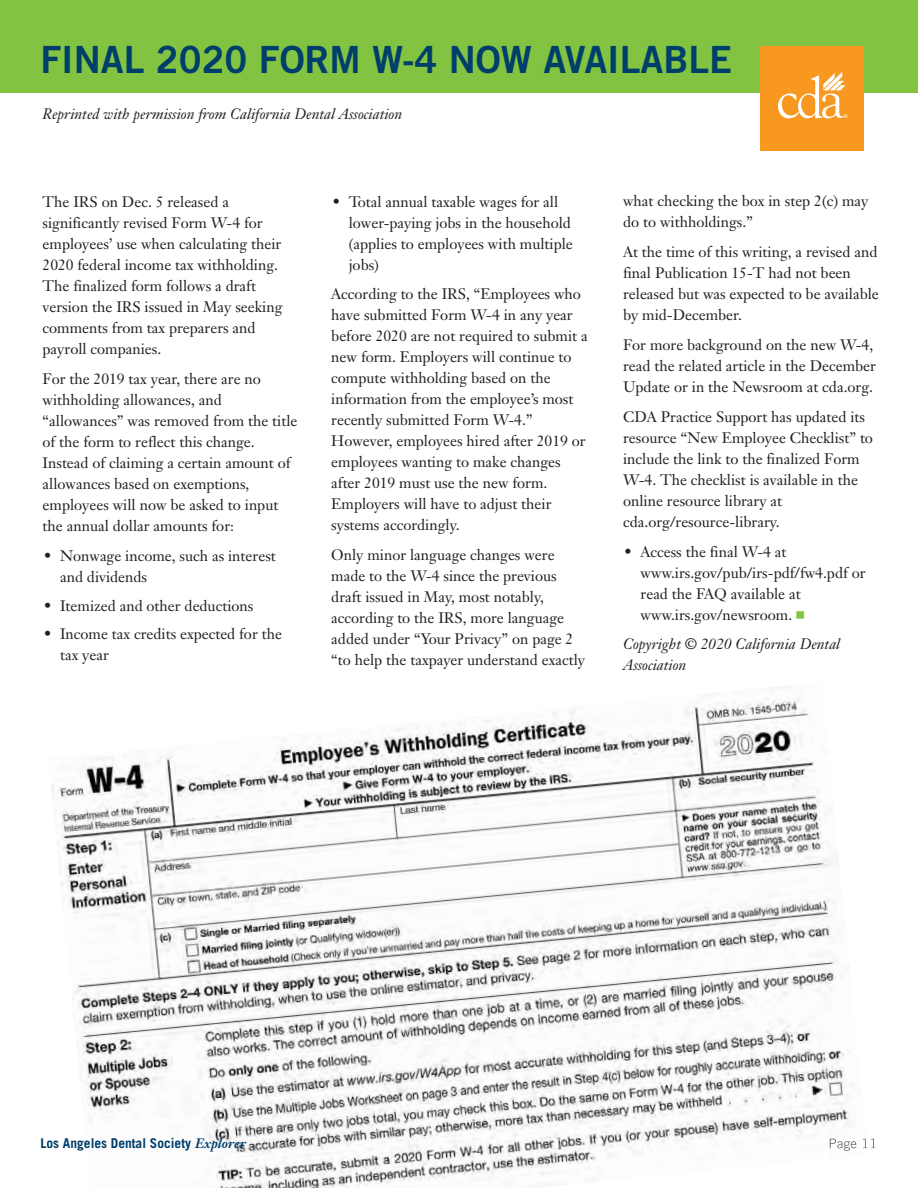
<style>
.page{position:relative;width:918px;height:1188px;background:#fff}
.page>*{position:absolute;margin:0;border:0;box-sizing:border-box;transform-origin:0 0}
.t1{font:37.5px "Trade Gothic Bold Two";color:#003e6b}
.t2{font:15px/21px "Janson Text";color:#231f20}
.t3{font:italic 15px/21px "Janson Text";color:#231f20}
.t4{font:700 13.5px "Trade Gothic";color:#003e6b}
.t5{font:5.25px "Arial";color:#fff}
.s1{font-family:"Universal Newswith Comm Pi";color:#82c341}
.s2{font-family:"Janson Text";font-style:italic}
</style>
<div class="page">
<div style="left:0;top:0;width:918px;height:93px;background:#82c341"></div>
<img style="left:51px;top:685px;width:816px;height:503px">
<img style="left:830px;top:1139px;width:26px;height:12px">
<svg style="left:863px;top:1138px;width:13px;height:10px"></svg>
<div style="left:760px;top:46px;width:104px;height:104px;background:#f89820"></div>
<svg style="left:778px;top:72px;width:68px;height:46px"></svg>
<h1 class="t1" style="left:40px;top:46px;width:693px">FINAL 2020 FORM W-4 NOW AVAILABLE</h1>
<p class="t3" style="left:43px;top:105px;width:361px">Reprinted with permission from California Dental Association</p>
<p class="t5" style="left:844px;top:113px;width:5px">®</p>
<p class="t2" style="left:43px;top:193px;width:241px">The IRS on Dec. 5 released a significantly revised Form W-4 for employees’ use when calculating their<br>2020 federal income tax withholding.<br>The finalized form follows a draft version the IRS issued in May seeking comments from tax preparers and payroll companies.</p>
<p class="t2" style="left:43px;top:370px;width:256px">For the 2019 tax year, there are no withholding allowances, and “allowances” was removed from the title of the form to reflect this change.<br>Instead of claiming a certain amount of allowances based on exemptions, employees will now be asked to input the annual dollar amounts for:</p>
<p class="t2" style="left:60px;top:547px;width:217px;text-indent:-16px">• Nonwage income, such as interest and dividends</p>
<p class="t2" style="left:44px;top:596px;width:211px">• Itemized and other deductions</p>
<p class="t2" style="left:60px;top:625px;width:223px;text-indent:-16px">• Income tax credits expected for the tax year</p>
<p class="t2" style="left:349px;top:193px;width:226px;text-indent:-16px">• Total annual taxable wages for all lower-paying jobs in the household (applies to employees with multiple jobs)</p>
<p class="t2" style="left:331px;top:284px;width:258px">According to the IRS, “Employees who have submitted Form W-4 in any year before 2020 are not required to submit a new form. Employers will continue to compute withholding based on the information from the employee’s most recently submitted Form W-4.” However, employees hired after 2019 or employees wanting to make changes after 2019 must use the new form.<br>Employers will have to adjust their systems accordingly.</p>
<p class="t2" style="left:331px;top:545px;width:255px">Only minor language changes were made to the W-4 since the previous draft issued in May, most notably, according to the IRS, more language added under “Your Privacy” on page 2 “to help the taxpayer understand exactly</p>
<p class="t2" style="left:623px;top:192px;width:247px">what checking the box in step 2(c) may do to withholdings.”</p>
<p class="t2" style="left:623px;top:243px;width:257px">At the time of this writing, a revised and final Publication 15-T had not been released but was expected to be available by mid-December.</p>
<p class="t2" style="left:623px;top:336px;width:254px">For more background on the new W-4, read the related article in the December<br>Update or in the Newsroom at cda.org.</p>
<p class="t2" style="left:623px;top:408px;width:251px">CDA Practice Support has updated its resource “New Employee Checklist” to include the link to the finalized Form W-4. The checklist is available in the online resource library at cda.org/resource-library.</p>
<p class="t2" style="left:641px;top:543px;width:227px;text-indent:-16px">• Access the final W-4 at www.irs.gov/pub/irs-pdf/fw4.pdf or read the FAQ available at www.irs.gov/newsroom. <span class="s1">-</span></p>
<p class="t3" style="left:623px;top:635px;width:219px">Copyright © 2020 California Dental<br>Association</p>
<p class="t4" style="left:40px;top:1139px;width:207px">Los Angeles Dental Society <span class="s2">Explorer</span></p>
</div>
